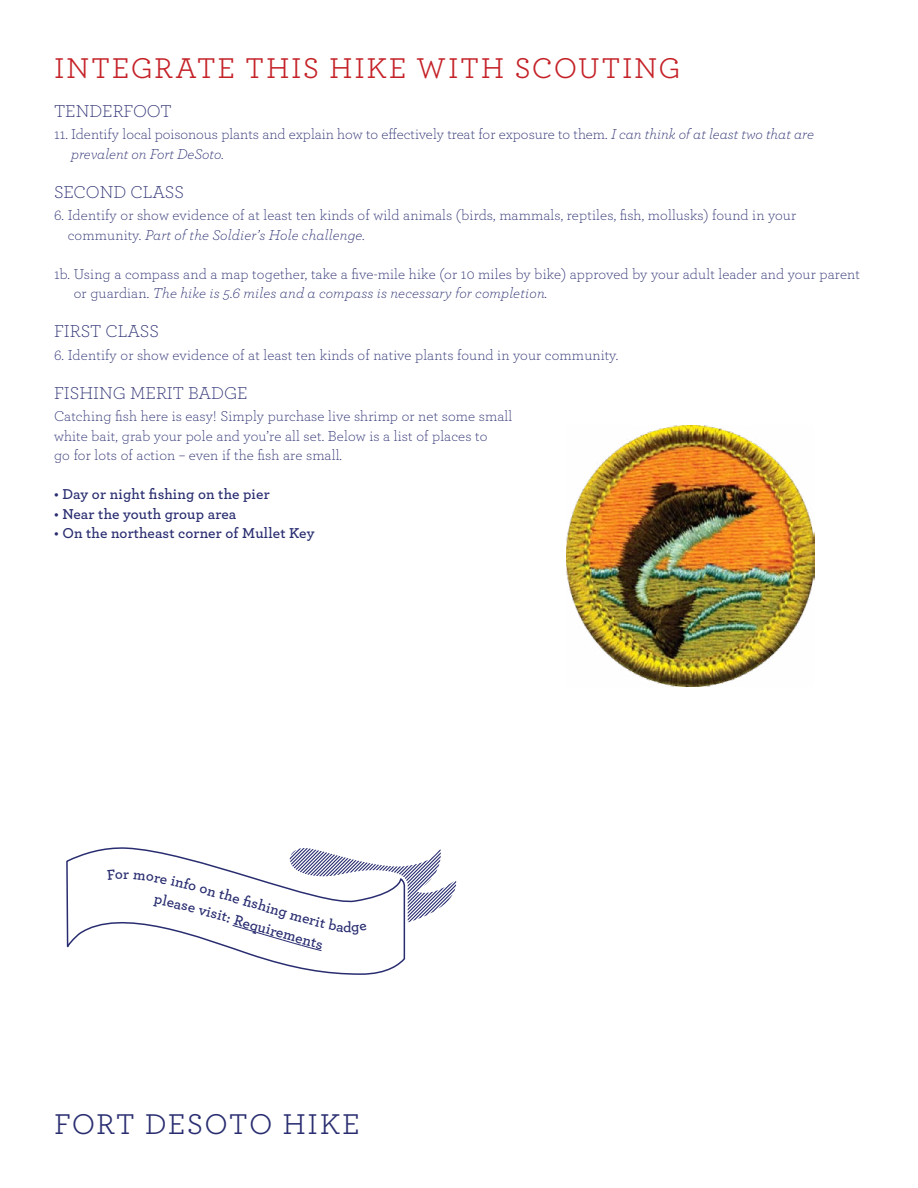
<style>
.page{position:relative;width:918px;height:1188px;background:#fff}
.page>*{position:absolute;margin:0;border:0;box-sizing:border-box;transform-origin:0 0}
.t1{font:30px "Archer";letter-spacing:.055em;color:#c42127}
.t2{font:30px "Archer";letter-spacing:.035em;color:#292d70}
.t3{font:300 18px "Archer";color:#292d70}
.t4{font:300 15px/19.5px "Archer";color:#292d70}
.t5{font:600 15px "Archer";letter-spacing:.01em;color:#292d70}
.s1{font-style:italic}
</style>
<div class="page">
<img style="left:566px;top:425px;width:249px;height:261px">
<svg style="left:66px;top:847px;width:340px;height:128px"></svg>
<svg style="left:107px;top:869px;width:101px;height:47px"></svg>
<svg style="left:232px;top:848px;width:224px;height:104px"></svg>
<h1 class="t1" style="left:54px;top:47px;width:628px">INTEGRATE THIS HIKE WITH SCOUTING</h1>
<p class="t3" style="left:54px;top:99px;width:13px">TEN</p>
<p class="t3" style="left:89px;top:99px;width:82px">DERFOOT</p>
<p class="t4" style="left:71px;top:124px;width:744px;text-indent:-17px">11. Identify local poisonous plants and explain how to effectively treat for exposure to them. <span class="s1">I can think of at least two that are prevalent on Fort DeSoto.</span></p>
<p class="t3" style="left:54px;top:180px;width:121px">SECOND CLASS</p>
<p class="t4" style="left:68px;top:205px;width:730px;text-indent:-14px">6. Identify or show evidence of at least ten kinds of wild animals (birds, mammals, reptiles, fish, mollusks) found in your community. <span class="s1">Part of the Soldier’s Hole challenge.</span></p>
<p class="t4" style="left:74px;top:264px;width:788px;text-indent:-20px">1b. Using a compass and a map together, take a five-mile hike (or 10 miles by bike) approved by your adult leader and your parent or guardian. <span class="s1">The hike is 5.6 miles and a compass is necessary for completion.</span></p>
<p class="t3" style="left:54px;top:320px;width:20px">FIRST</p>
<p class="t3" style="left:105px;top:320px;width:44px">CLASS</p>
<p class="t4" style="left:54px;top:345px;width:566px">6. Identify or show evidence of at least ten kinds of native plants found in your community.</p>
<p class="t3" style="left:54px;top:381px;width:21px">FISHING</p>
<p class="t3" style="left:130px;top:381px;width:26px">MERIT</p>
<p class="t3" style="left:188px;top:381px;width:48px">BADGE</p>
<p class="t4" style="left:54px;top:406px;width:460px">Catching fish here is easy! Simply purchase live shrimp or net some small white bait, grab your pole and you’re all set. Below is a list of places to<br>go for lots of action – even if the fish are small.</p>
<p class="t5" style="left:54px;top:483px;width:217px">• Day or night fishing on the pier</p>
<p class="t5" style="left:54px;top:503px;width:184px">• Near the youth group area</p>
<p class="t5" style="left:54px;top:522px;width:262px">• On the northeast corner of Mullet Key</p>
<p class="t5" style="left:211px;top:879px;width:100px;rotate:16deg">n the f shing m</p>
<p class="t5" style="left:210px;top:900px;width:102px;rotate:16deg">isit: Requireme</p>
<h1 class="t2" style="left:54px;top:1103px;width:307px">FORT DESOTO HIKE</h1>
</div>
